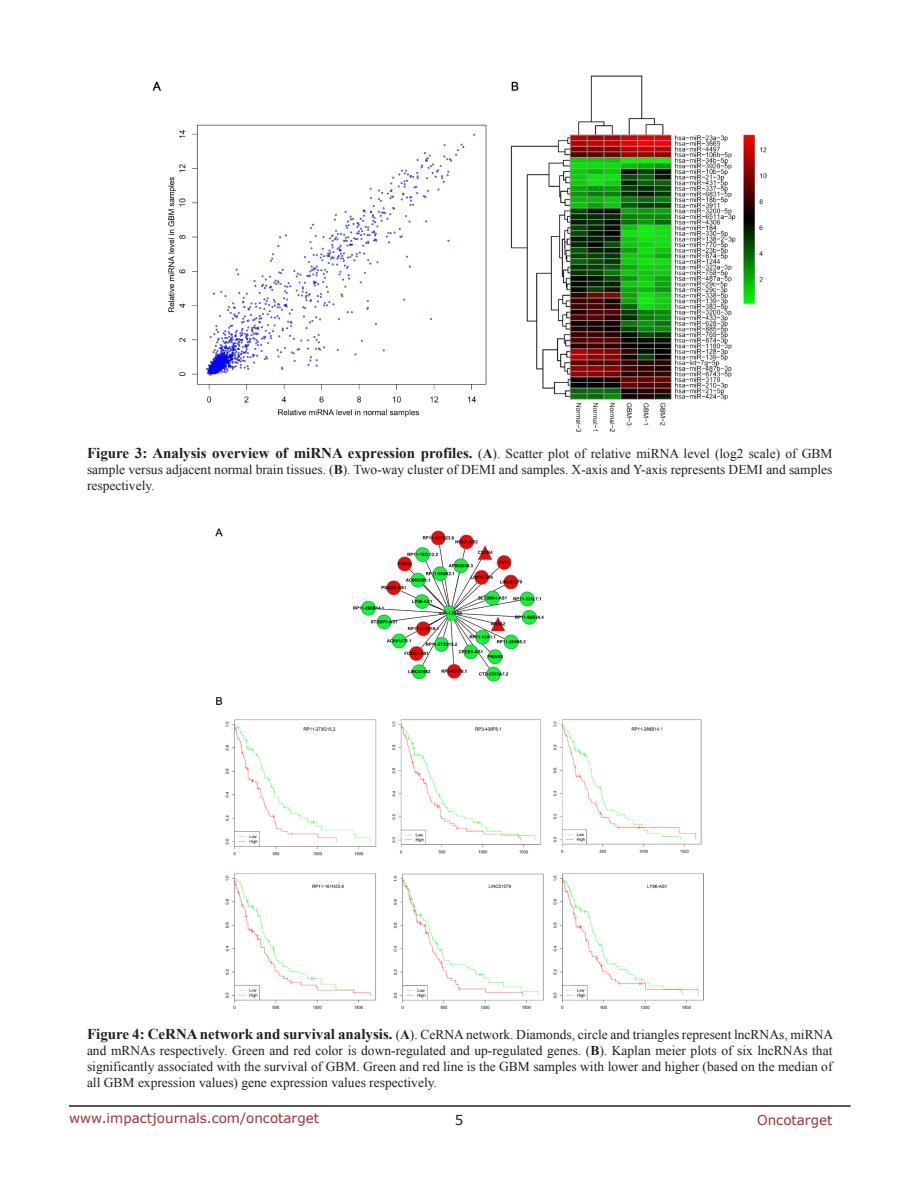
<style>
.page{position:relative;width:918px;height:1188px;background:#fff}
.page>*{position:absolute;margin:0;border:0;box-sizing:border-box;transform-origin:0 0}
.FigureText{font:700 15px "Times New Roman";color:#231f20}
.FigureText-2{font:13.5px/16.2px "Times New Roman";color:#231f20}
.t1{font:13.5px "Verdana";color:#ac2b31}
.t2{font:13.5px "Verdana";color:#231f20}
.s1{font-weight:400;font-size:13.5px}
.s2{font-size:13.5px}
.s3{font-weight:700}
.s4{font-weight:700;font-size:15px}
</style>
<div class="page">
<hr style="left:69px;top:1105px;width:781px;height:2px;background:#231f20">
<img style="left:153px;top:76px;width:614px;height:355px">
<img style="left:216px;top:529px;width:488px;height:480px">
<p class="FigureText" style="left:87px;top:443px;width:747px">Figure 3: Analysis overview of miRNA expression profiles. <span class="s1">(</span><span class="s2">A</span><span class="s1">). Scatter plot of relative miRNA level (log2 scale) of GBM</span></p>
<p class="FigureText-2" style="left:87px;top:461px;width:747px">sample versus adjacent normal brain tissues. (<span class="s3">B</span>). Two-way cluster of DEMI and samples. X-axis and Y-axis represents DEMI and samples respectively.</p>
<p class="FigureText-2" style="left:87px;top:1026px;width:748px;text-align:justify"><span class="s4">Figure 4: CeRNA network and survival analysis.</span> (<span class="s3">A</span>). CeRNA network. Diamonds, circle and triangles represent lncRNAs, miRNA and mRNAs respectively. Green and red color is down-regulated and up-regulated genes. (<span class="s3">B</span>). Kaplan meier plots of six lncRNAs that significantly associated with the survival of GBM. Green and red line is the GBM samples with lower and higher (based on the median of all GBM expression values) gene expression values respectively.</p>
<p class="t1" style="left:69px;top:1109px;width:252px">www.impactjournals.com/oncotarget</p>
<p class="t2" style="left:455px;top:1111px;width:10px">5</p>
<p class="t1" style="left:757px;top:1111px;width:77px">Oncotarget</p>
</div>
